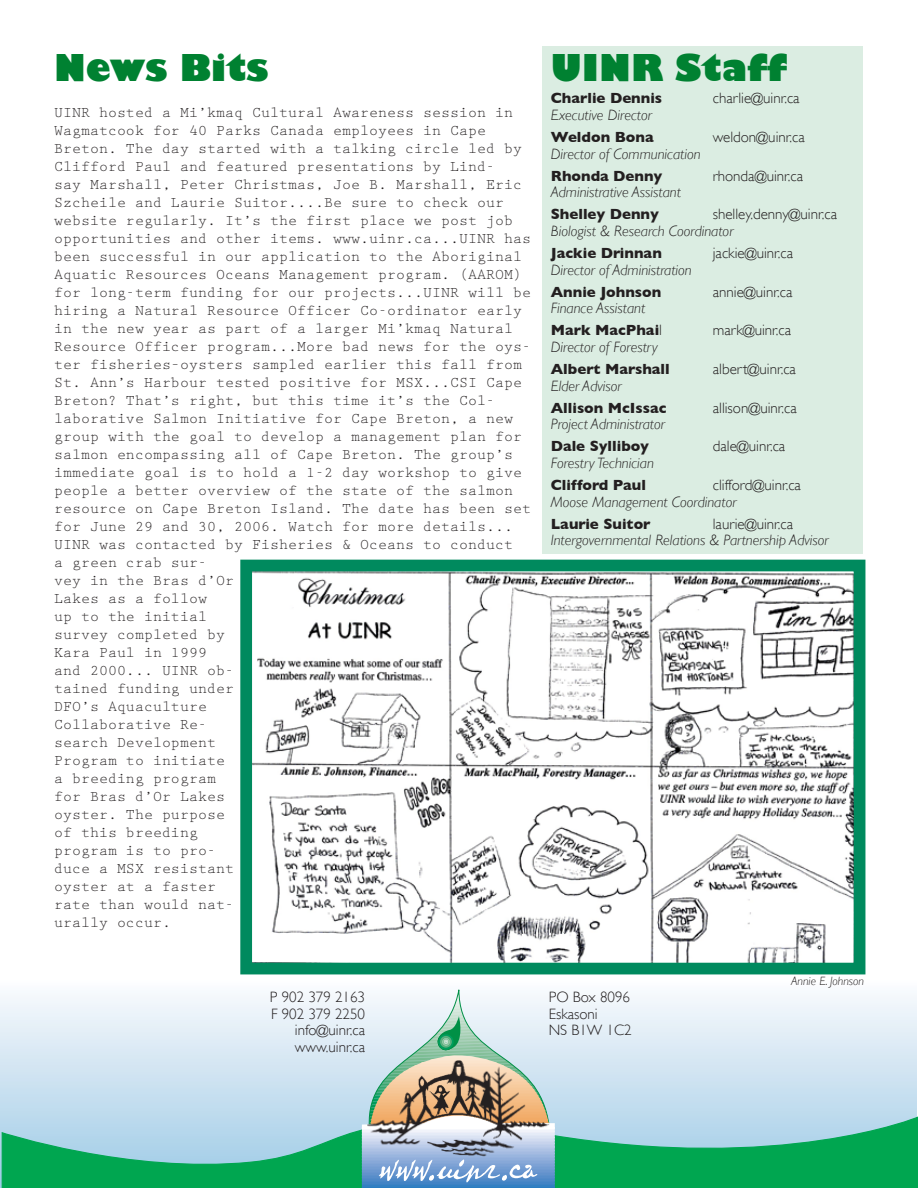
<style>
.page{position:relative;width:918px;height:1188px;background:#fff}
.page>*{position:absolute;margin:0;border:0;box-sizing:border-box;transform-origin:0 0}
.t1{font:800 36px "Gill Sans";color:#008131}
.t2{font:15px/18px "Prestige Elite Std";color:#231f20}
.t3{font:italic 300 15px/22.2px "Gill Sans";color:#231f20}
.t4{font:300 15px/16.5px "Gill Sans";color:#231f20;text-align:right}
.t5{font:700 15px "Gill Sans";color:#231f20}
.t6{font:italic 300 12px "Gill Sans";color:#231f20}
.s1{font-weight:700;font-style:normal}
.s2{font-style:normal}
</style>
<div class="page">
<svg style="left:0;top:946px;width:916px;height:242px"></svg>
<div style="left:542px;top:46px;width:320px;height:508px;background:#dbede2"></div>
<svg style="left:1px;top:1099px;width:917px;height:89px;background:#62c0a3"></svg>
<hr style="left:362px;top:1186px;width:193px;height:2px;background:#2a7dc1">
<hr style="left:362px;top:1185px;width:193px;height:1px;background:#327fc2">
<hr style="left:362px;top:1183px;width:193px;height:2px;background:#3b81c3">
<hr style="left:362px;top:1182px;width:193px;height:1px;background:#4183c5">
<hr style="left:362px;top:1180px;width:193px;height:2px;background:#4786c6">
<hr style="left:362px;top:1179px;width:193px;height:1px;background:#4d88c7">
<hr style="left:362px;top:1177px;width:193px;height:2px;background:#528ac8">
<hr style="left:362px;top:1176px;width:193px;height:1px;background:#578dca">
<hr style="left:362px;top:1174px;width:193px;height:2px;background:#5c90cb">
<hr style="left:362px;top:1173px;width:193px;height:1px;background:#6292cc">
<hr style="left:362px;top:1171px;width:193px;height:2px;background:#6794ce">
<hr style="left:362px;top:1170px;width:193px;height:1px;background:#6b97cf">
<hr style="left:362px;top:1169px;width:193px;height:1px;background:#709ad1">
<hr style="left:362px;top:1167px;width:193px;height:1px;background:#749dd2">
<hr style="left:362px;top:1166px;width:193px;height:1px;background:#799fd4">
<hr style="left:362px;top:1164px;width:193px;height:1px;background:#7da2d5">
<hr style="left:362px;top:1163px;width:193px;height:1px;background:#83a5d6">
<hr style="left:362px;top:1161px;width:193px;height:2px;background:#87a8d8">
<hr style="left:362px;top:1160px;width:193px;height:1px;background:#8cabd9">
<hr style="left:362px;top:1158px;width:193px;height:2px;background:#90aedb">
<hr style="left:362px;top:1157px;width:193px;height:1px;background:#95b1dd">
<hr style="left:362px;top:1155px;width:193px;height:2px;background:#99b5de">
<hr style="left:362px;top:1154px;width:193px;height:1px;background:#9eb8e0">
<hr style="left:362px;top:1152px;width:193px;height:2px;background:#a4bbe1">
<hr style="left:362px;top:1151px;width:193px;height:1px;background:#a9bee3">
<hr style="left:362px;top:1149px;width:193px;height:2px;background:#adc2e4">
<hr style="left:362px;top:1148px;width:193px;height:1px;background:#b2c5e6">
<hr style="left:362px;top:1146px;width:193px;height:2px;background:#b7c9e8">
<hr style="left:362px;top:1145px;width:193px;height:1px;background:#bccce9">
<hr style="left:362px;top:1143px;width:193px;height:2px;background:#c1d0eb">
<hr style="left:362px;top:1142px;width:193px;height:1px;background:#c7d3ec">
<hr style="left:362px;top:1140px;width:193px;height:2px;background:#ccd7ee">
<hr style="left:362px;top:1139px;width:193px;height:1px;background:#d1dbf0">
<hr style="left:362px;top:1137px;width:193px;height:2px;background:#d6dff1">
<hr style="left:362px;top:1136px;width:193px;height:1px;background:#dbe3f3">
<hr style="left:362px;top:1134px;width:193px;height:2px;background:#e0e7f5">
<hr style="left:362px;top:1133px;width:193px;height:1px;background:#e5ebf7">
<hr style="left:362px;top:1131px;width:193px;height:2px;background:#eceef8">
<hr style="left:362px;top:1130px;width:193px;height:1px;background:#f1f3fa">
<hr style="left:362px;top:1128px;width:193px;height:2px;background:#f7f8fc">
<svg style="left:362px;top:1121px;width:193px;height:7px"></svg>
<div style="left:362px;top:1116px;width:193px;height:5px;background:#bcd9ed"></div>
<img style="left:367px;top:1127px;width:183px;height:56px">
<svg style="left:366px;top:989px;width:184px;height:138px;background:#c7c9bb"></svg>
<svg style="left:379px;top:1160px;width:158px;height:22px"></svg>
<img style="left:253px;top:573px;width:599px;height:388px">
<div style="left:240px;top:560px;width:625px;height:414px;border:12px solid #008a5e"></div>
<h1 class="t1" style="left:54px;top:45px;width:216px">News Bits</h1>
<p class="t2" style="left:54px;top:104px;width:479px">UINR hosted a Mi’kmaq Cultural Awareness session in Wagmatcook for 40 Parks Canada employees in Cape Breton. The day started with a talking circle led by Clifford Paul and featured presentations by Lind-<br>say Marshall, Peter Christmas, Joe B. Marshall, Eric Szcheile and Laurie Suitor....Be sure to check our website regularly. It’s the first place we post job opportunities and other items. www.uinr.ca...UINR has been successful in our application to the Aboriginal Aquatic Resources Oceans Management program. (AAROM) for long-term funding for our projects...UINR will be hiring a Natural Resource Officer Co-ordinator early in the new year as part of a larger Mi’kmaq Natural Resource Officer program...More bad news for the oys&shy;ter fisheries–oysters sampled earlier this fall from St. Ann’s Harbour tested positive for MSX...CSI Cape Breton? That’s right, but this time it’s the Col&shy;laborative Salmon Initiative for Cape Breton, a new group with the goal to develop a management plan for salmon encompassing all of Cape Breton. The group’s immediate goal is to hold a 1-2 day workshop to give people a better overview of the state of the salmon resource on Cape Breton Island. The date has been set for June 29 and 30, 2006. Watch for more details...<br>UINR was contacted by Fisheries &amp; Oceans to conduct<br>a green crab sur-<br>vey in the Bras d’Or<br>Lakes as a follow<br>up to the initial<br>survey completed by<br>Kara Paul in 1999<br>and 2000... UINR ob-<br>tained funding under<br>DFO’s Aquaculture<br>Collaborative Re-<br>search Development<br>Program to initiate<br>a breeding program<br>for Bras d’Or Lakes<br>oyster. The purpose<br>of this breeding<br>program is to pro-<br>duce a MSX resistant<br>oyster at a faster<br>rate than would nat-<br>urally occur.</p>
<h1 class="t1" style="left:551px;top:45px;width:238px">UINR Staff</h1>
<p class="t5" style="left:551px;top:90px;width:113px">Charlie Dennis</p>
<p class="t4" style="left:713px;top:90px;width:88px">charlie@uinr.ca</p>
<p class="t3" style="left:551px;top:104px;width:103px">Executive Director</p>
<p class="t5" style="left:551px;top:128px;width:104px">Weldon Bona</p>
<p class="t4" style="left:713px;top:129px;width:94px">weldon@uinr.ca</p>
<p class="t3" style="left:551px;top:142px;width:151px">Director of Communication</p>
<p class="t5" style="left:551px;top:167px;width:113px">Rhonda Denny</p>
<p class="t4" style="left:713px;top:167px;width:92px">rhonda@uinr.ca</p>
<p class="t3" style="left:551px;top:181px;width:132px">Administrative Assistant</p>
<p class="t5" style="left:551px;top:206px;width:110px">Shelley Denny</p>
<p class="t4" style="left:713px;top:206px;width:126px">shelley.denny@uinr.ca</p>
<p class="t3" style="left:551px;top:220px;width:184px">Biologist &amp; Research Coordinator</p>
<p class="t5" style="left:551px;top:244px;width:113px">Jackie Drinnan</p>
<p class="t4" style="left:713px;top:245px;width:82px">jackie@uinr.ca</p>
<p class="t3" style="left:551px;top:258px;width:143px">Director of Administration</p>
<p class="t5" style="left:551px;top:283px;width:112px">Annie Johnson</p>
<p class="t4" style="left:713px;top:283px;width:81px">annie@uinr.ca</p>
<p class="t3" style="left:551px;top:297px;width:113px">Finance Assistant<br><span class="s1">Mark MacPhai</span><span class="s2">l</span></p>
<p class="t4" style="left:713px;top:322px;width:80px">mark@uinr.ca</p>
<p class="t3" style="left:551px;top:336px;width:108px">Director of Forestry</p>
<p class="t5" style="left:551px;top:360px;width:120px">Albert Marshall</p>
<p class="t4" style="left:713px;top:361px;width:85px">albert@uinr.ca</p>
<p class="t3" style="left:551px;top:374px;width:72px">Elder Advisor</p>
<p class="t5" style="left:551px;top:399px;width:117px">Allison McIssac</p>
<p class="t4" style="left:713px;top:399px;width:86px">allison@uinr.ca</p>
<p class="t3" style="left:551px;top:413px;width:116px">Project Administrator</p>
<p class="t5" style="left:551px;top:438px;width:100px">Dale Sylliboy</p>
<p class="t4" style="left:713px;top:438px;width:74px">dale@uinr.ca</p>
<p class="t3" style="left:551px;top:452px;width:105px">Forestry Technician</p>
<p class="t5" style="left:551px;top:476px;width:97px">Clifford Paul</p>
<p class="t4" style="left:713px;top:477px;width:90px">clifford@uinr.ca</p>
<p class="t3" style="left:551px;top:490px;width:187px">Moose Management Coordinator</p>
<p class="t5" style="left:551px;top:515px;width:101px">Laurie Suitor</p>
<p class="t4" style="left:713px;top:515px;width:82px">laurie@uinr.ca</p>
<p class="t3" style="left:551px;top:529px;width:279px">Intergovernmental Relations &amp; Partnership Advisor</p>
<p class="t6" style="left:791px;top:974px;width:74px">Annie E. Johnson</p>
<p class="t4" style="left:270px;top:989px;width:97px">P 902 379 2163<br>F 902 379 2250 info@uinr.ca www.uinr.ca</p>
<p class="t4" style="left:549px;top:989px;width:85px;text-align:left">PO Box 8096<br>Eskasoni<br>NS B1W 1C2</p>
</div>
